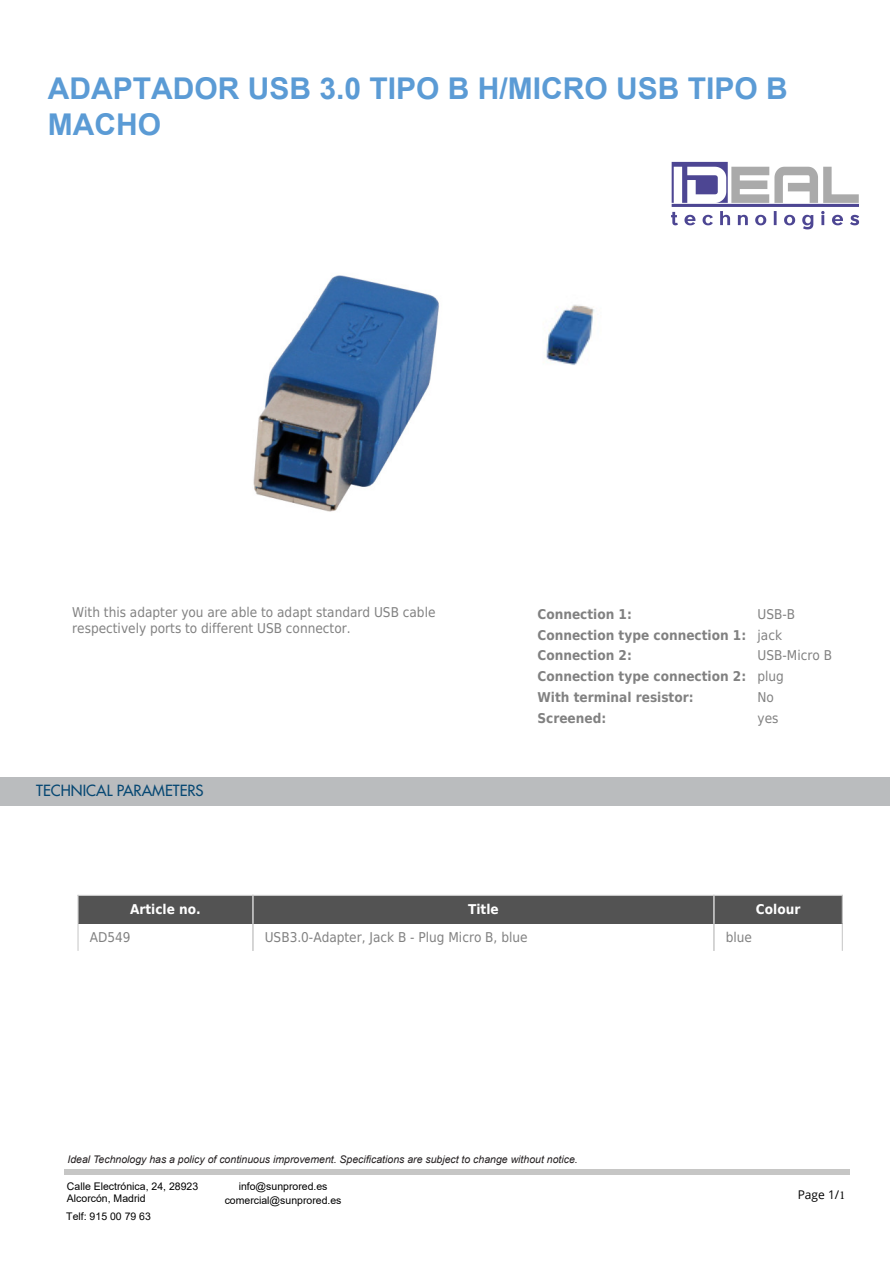
<style>
.page{position:relative;width:893px;height:1263px;background:#fff}
.page>*{position:absolute;margin:0;border:0;box-sizing:border-box;transform-origin:0 0}
.t1{font:700 30px/36px "Arial";color:#5b9bd5}
.t2{font:15px "Futura";color:#074873}
.t3{font:13.5px/16.2px "DejaVu Sans Condensed";color:#818181}
.t4{font:700 13.5px/20.7px "DejaVu Sans Condensed";color:#818181}
.t5{font:700 13.5px "DejaVu Sans Condensed";color:#fff}
.t6{font:12px "Open Sans";color:#000}
.t7{font:italic 10.5px "Arial";color:#231f20}
.t8{font:10.5px/12.6px "Arial";color:#000}
.s1{font-weight:400}
.s2{font-family:"Minion Pro"}
</style>
<div class="page">
<img style="left:253px;top:275px;width:186px;height:237px">
<img style="left:546px;top:304px;width:49px;height:61px">
<div style="left:78px;top:895px;width:175px;height:28px;background:#535353"></div>
<div style="left:253px;top:895px;width:461px;height:28px;background:#535353"></div>
<div style="left:714px;top:895px;width:128px;height:28px;background:#535353"></div>
<hr style="left:77px;top:895px;width:2px;height:28px;background:#ccc">
<hr style="left:78px;top:895px;width:175px;height:1px;background:#ccc">
<hr style="left:77px;top:924px;width:2px;height:26px;background:#ccc">
<hr style="left:253px;top:895px;width:461px;height:1px;background:#ccc">
<svg style="left:252px;top:896px;width:1px;height:54px"></svg>
<hr style="left:714px;top:895px;width:128px;height:1px;background:#ccc">
<svg style="left:713px;top:896px;width:1px;height:54px"></svg>
<svg style="left:842px;top:895px;width:1px;height:55px"></svg>
<img style="left:671px;top:161px;width:189px;height:69px">
<div style="left:0;top:777px;width:890px;height:29px;background:#babcbe"></div>
<div style="left:64px;top:1169px;width:786px;height:5px;background:#c6c6c5"></div>
<h1 class="t1" style="left:48px;top:71px;width:742px">ADAPTADOR USB 3.0 TIPO B H/MICRO USB TIPO B<br>MACHO</h1>
<p class="t3" style="left:72px;top:604px;width:365px">With this adapter you are able to adapt standard USB cable respectively ports to different USB connector.</p>
<p class="t4" style="left:537px;top:604px;width:96px">Connection 1:</p>
<p class="t4" style="left:537px;top:604px;width:259px;text-indent:220px"><span class="s1">USB-B<br></span>Connection type connection 1: <span class="s1">jack<br></span>Connection 2:</p>
<p class="t4" style="left:537px;top:645px;width:296px;text-indent:220px"><span class="s1">USB-Micro B<br></span>Connection type connection 2: <span class="s1">plug<br></span>With terminal resistor:</p>
<p class="t3" style="left:757px;top:689px;width:18px">No</p>
<p class="t2" style="left:36px;top:781px;width:169px">TECHNICAL PARAMETERS</p>
<p class="t4" style="left:537px;top:707px;width:70px">Screened:</p>
<p class="t3" style="left:757px;top:710px;width:22px">yes</p>
<p class="t5" style="left:130px;top:902px;width:72px">Article no.</p>
<p class="t5" style="left:756px;top:902px;width:46px">Colour</p>
<p class="t5" style="left:468px;top:902px;width:32px">Title</p>
<p class="t3" style="left:265px;top:929px;width:264px">USB3.0-Adapter, Jack B - Plug Micro B, blue</p>
<p class="t3" style="left:726px;top:929px;width:28px">blue</p>
<p class="t3" style="left:90px;top:928px;width:42px">AD549</p>
<p class="t7" style="left:67px;top:1152px;width:512px">Ideal Technology has a policy of continuous improvement. Specifications are subject to change without notice.</p>
<p class="t8" style="left:67px;top:1180px;width:133px">Calle Electrónica, 24, 28923<br>Alcorcón, Madrid</p>
<p class="t8" style="left:66px;top:1210px;width:86px">Telf: 915 00 79 63</p>
<p class="t8" style="left:225px;top:1179px;width:118px;line-height:13.6px;text-align:center">info@sunprored.es comercial@sunprored.es</p>
<p class="t6" style="left:798px;top:1186px;width:49px">Page 1/<span class="s2">1</span></p>
</div>
